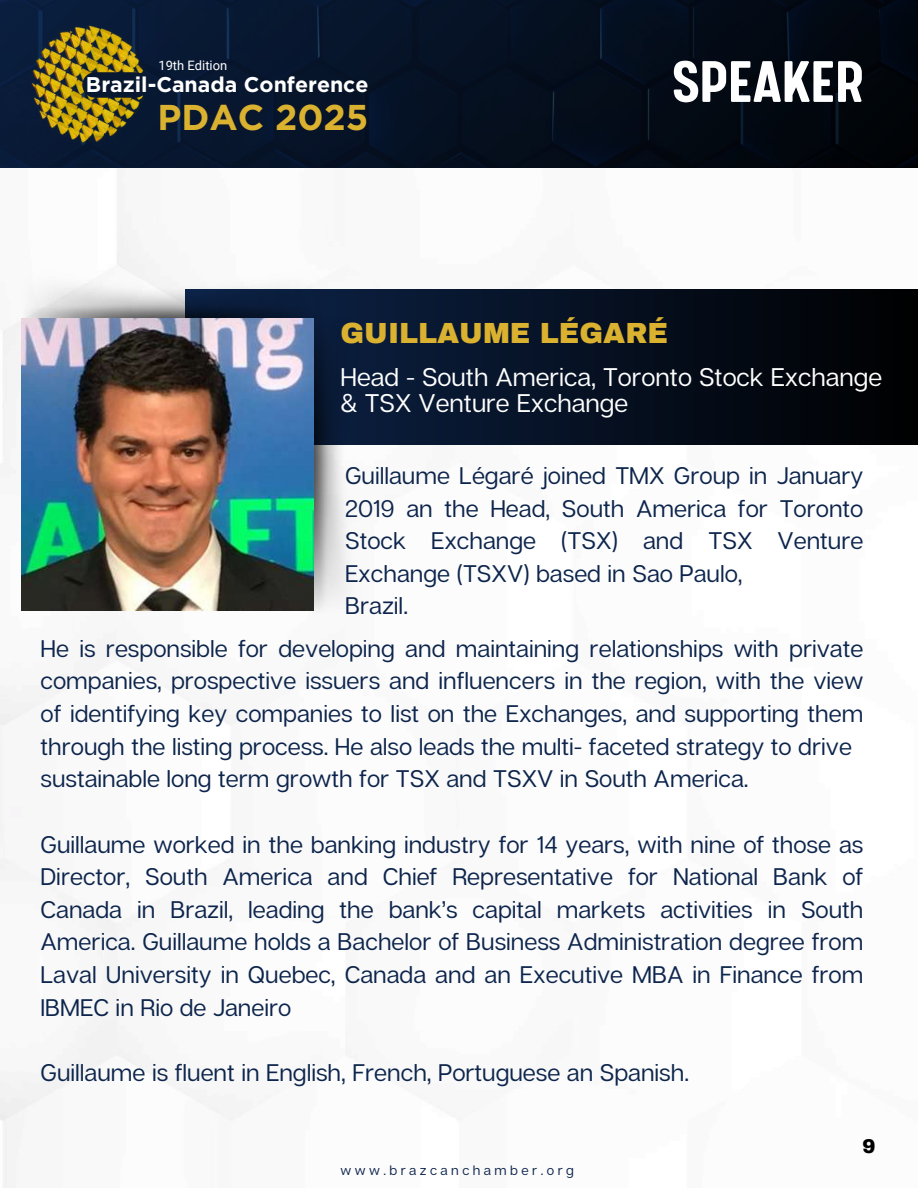
<style>
.page{position:relative;width:918px;height:1188px;background:#fff}
.page>*{position:absolute;margin:0;border:0;box-sizing:border-box;transform-origin:0 0}
.t1{font:700 66px "Calps";color:#fff}
.t2{font:700 35.85px "Gotham";color:#dbb130}
.t3{font:900 28.5px "Archivo";color:#dbb130}
.t4{font:25.5px/25.8px "Articulat CF";color:#fff}
.t5{font:24px/32.7px "Articulat CF";color:#0d254c}
.t6{font:700 21.3px "Gotham";color:#fff}
.t7{font:900 19.5px "Archivo";color:#000}
.t8{font:13.5px "Articulat CF";letter-spacing:.255em;color:#0d254c}
.t9{font:12.9px "Roboto";color:#fff}
</style>
<div class="page">
<img style="left:0;top:167px;width:918px;height:1021px">
<svg style="left:322px;top:290px;width:596px;height:155px;background:#050e1d"></svg>
<img style="left:313px;top:314px;width:50px;height:300px">
<img style="left:21px;top:270px;width:301px;height:49px">
<img style="left:22px;top:319px;width:291px;height:291px">
<img style="left:0;top:0;width:918px;height:167px">
<img style="left:28px;top:24px;width:120px;height:120px">
<div style="left:82px;top:72px;width:66px;height:26px;background:#081830;border-radius:13px"></div>
<p class="t9" style="left:158px;top:58px;width:70px">19th Edition</p>
<h2 class="t2" style="left:158px;top:95px;width:212px">PDAC 2025</h2>
<p class="t6" style="left:86px;top:72px;width:284px">Brazil-Canada Conference</p>
<h1 class="t1" style="left:672px;top:54px;width:193px">SPEAKER</h1>
<p class="t3" style="left:341px;top:318px;width:329px">GUILLAUME LÉGARÉ</p>
<p class="t4" style="left:341px;top:364px;width:543px">Head - South America, Toronto Stock Exchange &amp; TSX Venture Exchange</p>
<p class="t5" style="left:345px;top:458px;width:520px">Guillaume Légaré joined TMX Group in January 2019 an the Head, South America for Toronto Stock Exchange (TSX) and TSX Venture Exchange (TSXV) based in Sao Paulo,<br>Brazil.</p>
<p class="t5" style="left:41px;top:631px;width:824px">He is responsible for developing and maintaining relationships with private companies, prospective issuers and influencers in the region, with the view of identifying key companies to list on the Exchanges, and supporting them through the listing process. He also leads the multi- faceted strategy to drive sustainable long term growth for TSX and TSXV in South America.</p>
<p class="t5" style="left:41px;top:827px;width:824px;text-align:justify">Guillaume worked in the banking industry for 14 years, with nine of those as Director, South America and Chief Representative for National Bank of Canada in Brazil, leading the bank’s capital markets activities in South America. Guillaume holds a Bachelor of Business Administration degree from Laval University in Quebec, Canada and an Executive MBA in Finance from IBMEC in Rio de Janeiro</p>
<p class="t5" style="left:41px;top:1055px;width:650px">Guillaume is fluent in English, French, Portuguese an Spanish.</p>
<p class="t8" style="left:341px;top:1162px;width:235px">www.brazcanchamber.org</p>
<p class="t7" style="left:863px;top:1135px;width:15px">9</p>
</div>
